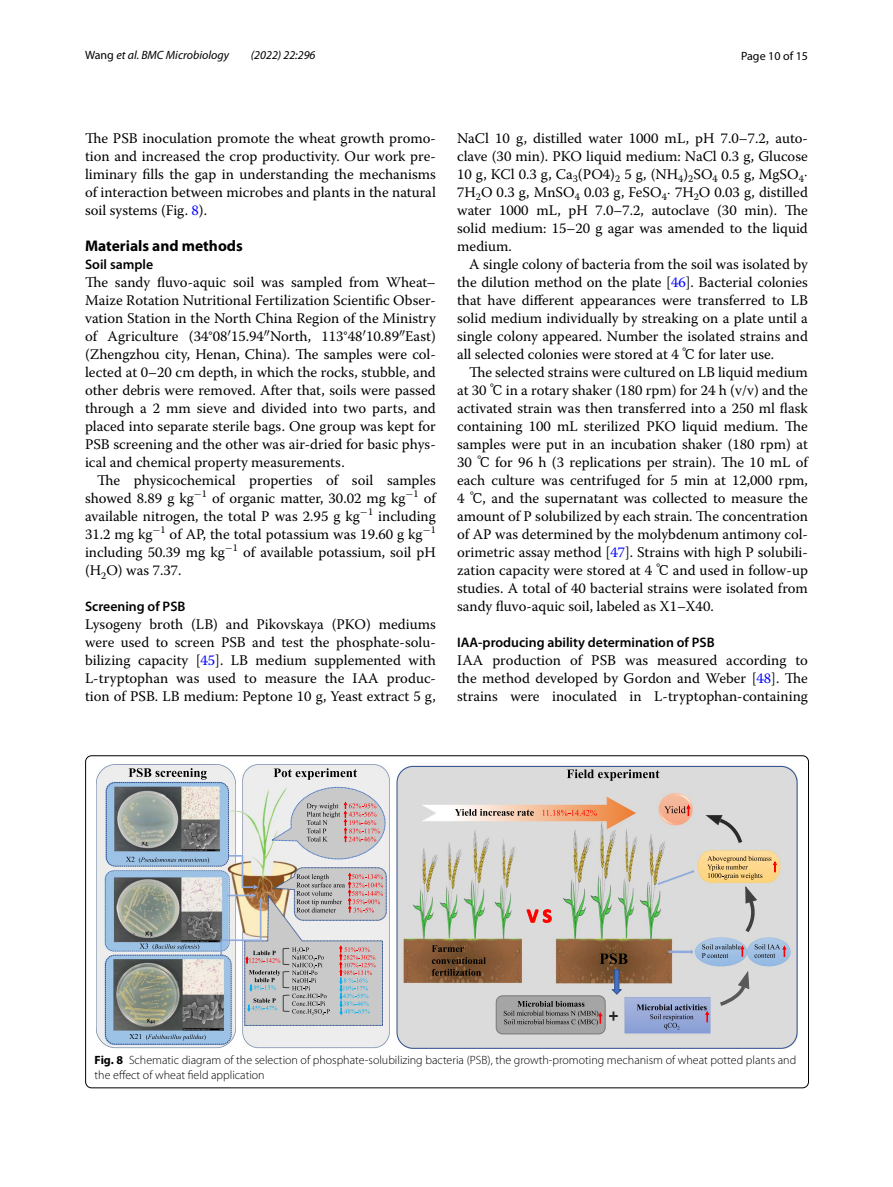
<style>
.page{position:relative;width:893px;height:1187px;background:#fff}
.page>*{position:absolute;margin:0;border:0;box-sizing:border-box;transform-origin:0 0}
.t1{font:700 15.45px "Myriad Pro";color:#000}
.t2{font:14.7px/18px "Warnock Pro";color:#000;text-align:justify}
.t3{font:600 13.8px "Myriad Pro";color:#000}
.t4{font:300 12px/15px "Myriad Pro";color:#000}
.t5{font:italic 12px "Myriad Pro";color:#000}
.t6{font:12px "Myriad Pro";color:#000}
.s1{font-style:normal}
.s2{color:#00f}
.s3{font-family:"MTSY"}
.s4{font-family:"Code 2000"}
.s5{font-weight:700}
</style>
<div class="page">
<img style="left:97px;top:764px;width:700px;height:284px">
<div style="left:397px;top:766px;width:400px;height:282px;border:1px solid #2f528f;border-radius:16px"></div>
<div style="left:496px;top:995px;width:109px;height:38px;background:#a5a5a5;border-radius:6px"></div>
<div style="left:496px;top:995px;width:109px;height:39px;border:1px solid #787878;border-radius:6px"></div>
<div style="left:105px;top:954px;width:126px;height:90px;border:1px dashed #2f528f;border-radius:9px"></div>
<svg style="left:129px;top:1033px;width:77px;height:7px"></svg>
<svg style="left:527px;top:907px;width:25px;height:15px"></svg>
<svg style="left:567px;top:769px;width:92px;height:11px"></svg>
<svg style="left:432px;top:945px;width:32px;height:6px"></svg>
<svg style="left:432px;top:957px;width:54px;height:18px"></svg>
<svg style="left:600px;top:953px;width:27px;height:41px"></svg>
<svg style="left:669px;top:949px;width:24px;height:5px"></svg>
<svg style="left:658px;top:869px;width:36px;height:15px"></svg>
<svg style="left:609px;top:1011px;width:9px;height:9px"></svg>
<img style="left:105px;top:768px;width:284px;height:257px">
<svg style="left:504px;top:1001px;width:98px;height:24px"></svg>
<svg style="left:707px;top:855px;width:70px;height:24px"></svg>
<svg style="left:754px;top:944px;width:32px;height:13px"></svg>
<svg style="left:702px;top:944px;width:42px;height:13px"></svg>
<svg style="left:637px;top:1004px;width:72px;height:25px"></svg>
<svg style="left:664px;top:804px;width:26px;height:12px"></svg>
<svg style="left:455px;top:808px;width:79px;height:7px"></svg>
<svg style="left:543px;top:809px;width:54px;height:6px"></svg>
<svg style="left:716px;top:970px;width:33px;height:38px"></svg>
<svg style="left:742px;top:886px;width:15px;height:50px"></svg>
<svg style="left:705px;top:815px;width:37px;height:27px"></svg>
<p class="t5" style="left:85px;top:48px;width:145px"><span class="s1">Wang</span> et al. BMC Microbiology</p>
<p class="t5" style="left:251px;top:48px;width:66px">(2022) 22:296</p>
<p class="t6" style="left:741px;top:48px;width:68px">Page 10 of 15</p>
<p class="t2" style="left:85px;top:128px;width:352px">The PSB inoculation promote the wheat growth promo&shy;tion and increased the crop productivity. Our work pre&shy;liminary fills the gap in understanding the mechanisms of interaction between microbes and plants in the natural soil systems (Fig. <span class="s2">8</span>).</p>
<p class="t1" style="left:85px;top:235px;width:159px">Materials and methods</p>
<p class="t3" style="left:85px;top:255px;width:70px">Soil sample</p>
<p class="t2" style="left:85px;top:272px;width:352px">The sandy fluvo-aquic soil was sampled from Wheat– Maize Rotation Nutritional Fertilization Scientific Obser&shy;vation Station in the North China Region of the Ministry of Agriculture (34°08 15.94 North, 113°48 10.89 East) (Zhengzhou city, Henan, China). The samples were col&shy;lected at 0–20 cm depth, in which the rocks, stubble, and other debris were removed. After that, soils were passed through a 2 mm sieve and divided into two parts, and placed into separate sterile bags. One group was kept for PSB screening and the other was air-dried for basic phys&shy;ical and chemical property measurements.</p>
<p class="t2" style="left:85px;top:470px;width:352px;text-indent:12px">The physicochemical properties of soil samples showed 8.89 g kg<sup>−</sup><sup>1</sup> of organic matter, 30.02 mg kg<sup>−</sup><sup>1</sup> of available nitrogen, the total P was 2.95 g kg<sup>−</sup><sup>1</sup> including 31.2 mg kg<sup>−</sup><sup>1</sup> of AP, the total potassium was 19.60 g kg<sup>−</sup><sup>1 </sup>including 50.39 mg kg<sup>−</sup><sup>1</sup> of available potassium, soil pH (H<sub>2</sub>O) was 7.37.</p>
<p class="t3" style="left:85px;top:597px;width:102px">Screening of PSB</p>
<p class="t2" style="left:85px;top:614px;width:352px">Lysogeny broth (LB) and Pikovskaya (PKO) mediums were used to screen PSB and test the phosphate-solu&shy;bilizing capacity [<span class="s2">45</span>]. LB medium supplemented with L-tryptophan was used to measure the IAA produc&shy;tion of PSB. LB medium: Peptone 10 g, Yeast extract 5 g,</p>
<p class="t2" style="left:457px;top:128px;width:352px">NaCl 10 g, distilled water 1000 mL, pH 7.0–7.2, auto&shy;clave (30 min). PKO liquid medium: NaCl 0.3 g, Glucose 10 g, KCl 0.3 g, Ca<sub>3</sub>(PO4)<sub>2</sub> 5 g, (NH<sub>4</sub>)<sub>2</sub>SO<sub>4</sub> 0.5 g, MgSO<sub>4</sub><span class="s3">· </span>7H<sub>2</sub>O 0.3 g, MnSO<sub>4</sub> 0.03 g, FeSO<sub>4</sub><span class="s3">·</span> 7H<sub>2</sub>O 0.03 g, distilled water 1000 mL, pH 7.0–7.2, autoclave (30 min). The solid medium: 15–20 g agar was amended to the liquid medium.</p>
<p class="t2" style="left:457px;top:254px;width:352px;text-indent:12px">A single colony of bacteria from the soil was isolated by the dilution method on the plate [<span class="s2">46</span>]. Bacterial colonies that have different appearances were transferred to LB solid medium individually by streaking on a plate until a single colony appeared. Number the isolated strains and all selected colonies were stored at 4 <span class="s4">℃</span> for later use.</p>
<p class="t2" style="left:457px;top:362px;width:352px;text-indent:12px">The selected strains were cultured on LB liquid medium at 30 <span class="s4">℃</span> in a rotary shaker (180 rpm) for 24 h (v/v) and the activated strain was then transferred into a 250 ml flask containing 100 mL sterilized PKO liquid medium. The samples were put in an incubation shaker (180 rpm) at 30 <span class="s4">℃</span> for 96 h (3 replications per strain). The 10 mL of each culture was centrifuged for 5 min at 12,000 rpm, 4 <span class="s4">℃</span>, and the supernatant was collected to measure the amount of P solubilized by each strain. The concentration of AP was determined by the molybdenum antimony col&shy;orimetric assay method [<span class="s2">47</span>]. Strains with high P solubili&shy;zation capacity were stored at 4 <span class="s4">℃</span> and used in follow-up studies. A total of 40 bacterial strains were isolated from sandy fluvo-aquic soil, labeled as X1–X40.</p>
<p class="t3" style="left:457px;top:633px;width:259px">IAA‑producing ability determination of PSB</p>
<p class="t2" style="left:457px;top:650px;width:352px">IAA production of PSB was measured according to the method developed by Gordon and Weber [<span class="s2">48</span>]. The strains were inoculated in L-tryptophan-containing</p>
<p class="t4" style="left:95px;top:1052px;width:703px"><span class="s5">Fig. 8</span> Schematic diagram of the selection of phosphate-solubilizing bacteria (PSB), the growth-promoting mechanism of wheat potted plants and the effect of wheat field application</p>
</div>
